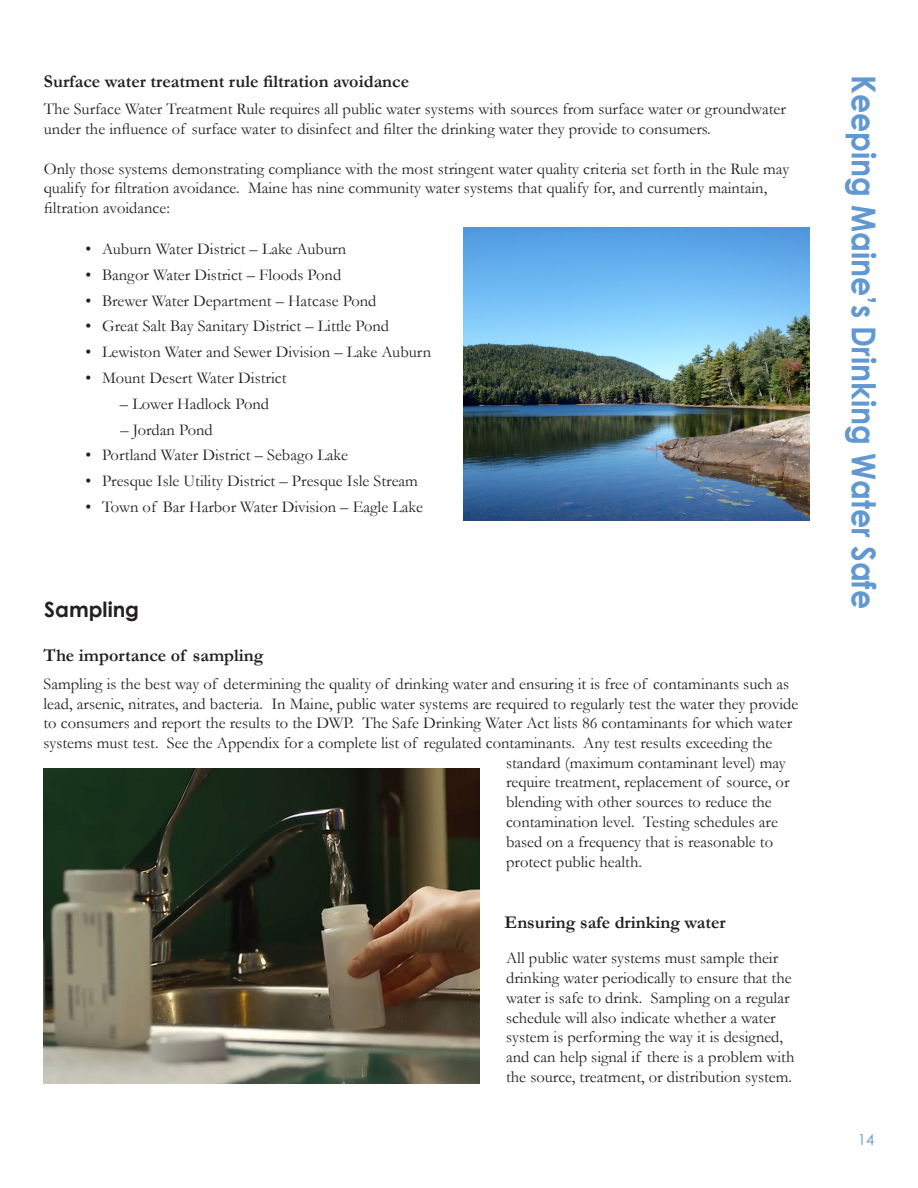
<style>
.page{position:relative;width:918px;height:1188px;background:#fff}
.page>*{position:absolute;margin:0;border:0;box-sizing:border-box;transform-origin:0 0}
.t1{font:700 33px "Century Gothic";color:#6298d1;scale:.91 1}
.t2{font:700 21px "Century Gothic";color:#231f20}
.t3{font:700 18px "Garamond";color:#231f20}
.t4{font:16.5px/19.8px "Garamond";color:#231f20}
.t5{font:15px "Century Gothic";color:#6298d1}
</style>
<div class="page">
<img style="left:44px;top:768px;width:436px;height:316px">
<img style="left:464px;top:228px;width:346px;height:292px">
<p class="t3" style="left:44px;top:69px;width:367px">Surface water treatment rule filtration avoidance</p>
<p class="t4" style="left:44px;top:99px;width:744px">The Surface Water Treatment Rule requires all public water systems with sources from surface water or groundwater under the influence of surface water to disinfect and filter the drinking water they provide to consumers.</p>
<p class="t4" style="left:44px;top:158px;width:747px">Only those systems demonstrating compliance with the most stringent water quality criteria set forth in the Rule may qualify for filtration avoidance. Maine has nine community water systems that qualify for, and currently maintain, filtration avoidance:</p>
<p class="t4" style="left:86px;top:239px;width:262px">• Auburn Water District – Lake Auburn</p>
<p class="t4" style="left:86px;top:264px;width:257px">• Bangor Water District – Floods Pond</p>
<p class="t4" style="left:86px;top:290px;width:292px">• Brewer Water Department – Hatcase Pond</p>
<p class="t4" style="left:86px;top:316px;width:305px">• Great Salt Bay Sanitary District – Little Pond</p>
<p class="t4" style="left:86px;top:342px;width:347px">• Lewiston Water and Sewer Division – Lake Auburn</p>
<p class="t4" style="left:86px;top:368px;width:203px">• Mount Desert Water District</p>
<p class="t4" style="left:120px;top:393px;width:151px">– Lower Hadlock Pond</p>
<p class="t4" style="left:120px;top:419px;width:94px">– Jordan Pond</p>
<p class="t4" style="left:86px;top:445px;width:264px">• Portland Water District – Sebago Lake</p>
<p class="t4" style="left:86px;top:471px;width:334px">• Presque Isle Utility District – Presque Isle Stream</p>
<p class="t4" style="left:86px;top:497px;width:339px">• Town of Bar Harbor Water Division – Eagle Lake</p>
<p class="t2" style="left:44px;top:594px;width:96px">Sampling</p>
<p class="t3" style="left:44px;top:643px;width:222px">The importance of sampling</p>
<p class="t4" style="left:44px;top:673px;width:756px">Sampling is the best way of determining the quality of drinking water and ensuring it is free of contaminants such as lead, arsenic, nitrates, and bacteria. In Maine, public water systems are required to regularly test the water they provide to consumers and report the results to the DWP. The Safe Drinking Water Act lists 86 contaminants for which water systems must test. See the Appendix for a complete list of regulated contaminants. Any test results exceeding the</p>
<p class="t4" style="left:506px;top:752px;width:285px">standard (maximum contaminant level) may require treatment, replacement of source, or blending with other sources to reduce the contamination level. Testing schedules are based on a frequency that is reasonable to protect public health.</p>
<p class="t3" style="left:505px;top:910px;width:223px">Ensuring safe drinking water</p>
<p class="t4" style="left:506px;top:948px;width:290px">All public water systems must sample their drinking water periodically to ensure that the water is safe to drink. Sampling on a regular schedule will also indicate whether a water system is performing the way it is designed, and can help signal if there is a problem with the source, treatment, or distribution system.</p>
<p class="t1" style="left:889px;top:75px;width:588px;rotate:90deg">Keeping Maine’s Drinking Water Safe</p>
<p class="t5" style="left:858px;top:1129px;width:18px">14</p>
</div>
